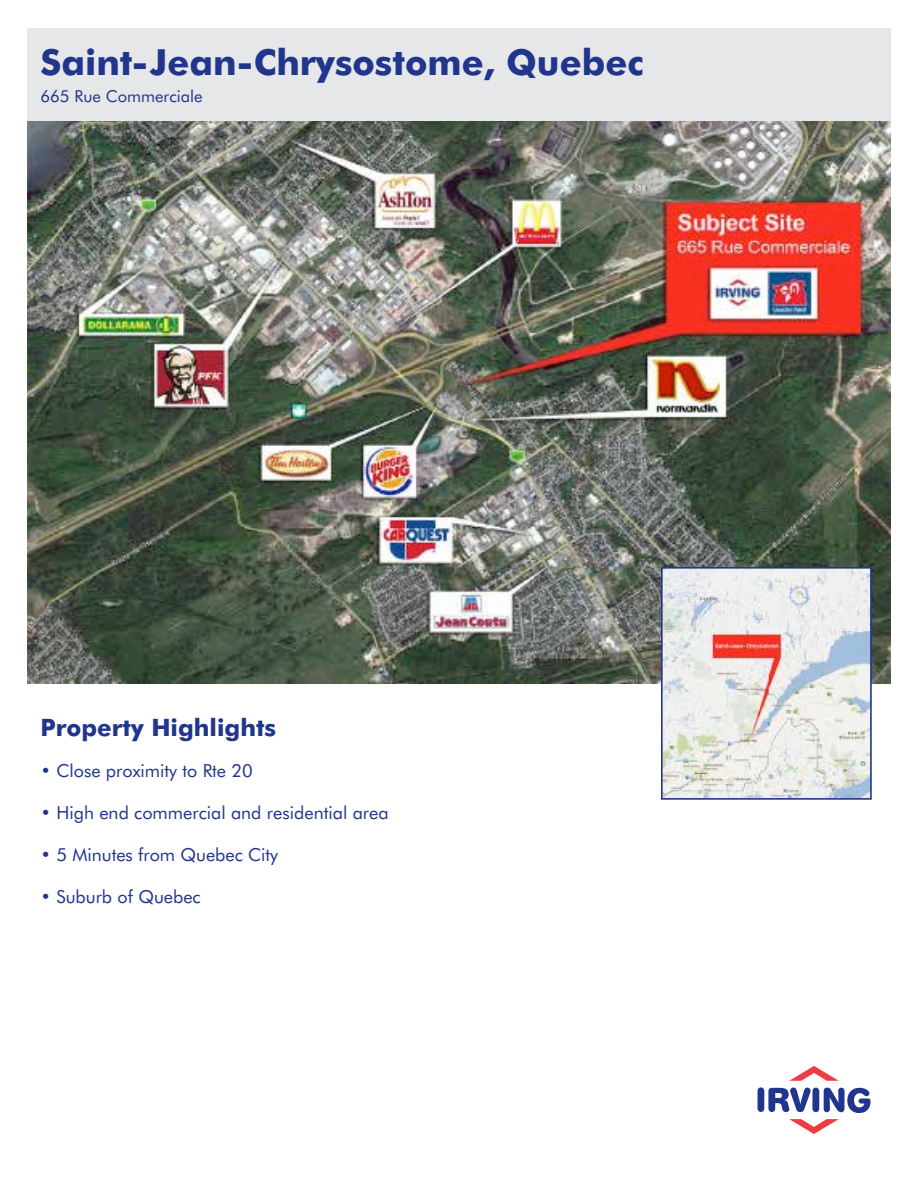
<style>
.page{position:relative;width:918px;height:1188px;background:#fff}
.page>*{position:absolute;margin:0;border:0;box-sizing:border-box;transform-origin:0 0}
.t1{font:700 36px "Futura BT";color:#20358b}
.t2{font:700 24px "Futura BT";color:#20358b}
.t3{font:18px "Futura BT";color:#20358b}
.t4{font:16.5px "Futura BT";color:#20358b}
</style>
<div class="page">
<svg style="left:757px;top:1087px;width:114px;height:26px"></svg>
<svg style="left:789px;top:1066px;width:50px;height:15px"></svg>
<svg style="left:789px;top:1119px;width:50px;height:15px"></svg>
<img style="left:27px;top:121px;width:864px;height:563px">
<img style="left:664px;top:570px;width:205px;height:227px">
<div style="left:661px;top:567px;width:211px;height:233px;border:2px solid #20358b"></div>
<div style="left:27px;top:28px;width:864px;height:93px;background:#e6e7e8"></div>
<h1 class="t1" style="left:40px;top:40px;width:605px">Saint-Jean-Chrysostome, Quebec</h1>
<p class="t4" style="left:40px;top:86px;width:164px">665 Rue Commerciale</p>
<h2 class="t2" style="left:40px;top:713px;width:237px">Property Highlights</h2>
<p class="t3" style="left:40px;top:759px;width:214px">• Close proximity to Rte 20</p>
<p class="t3" style="left:40px;top:801px;width:350px">• High end commercial and residential area</p>
<p class="t3" style="left:40px;top:843px;width:239px">• 5 Minutes from Quebec City</p>
<p class="t3" style="left:40px;top:885px;width:162px">• Suburb of Quebec</p>
</div>
